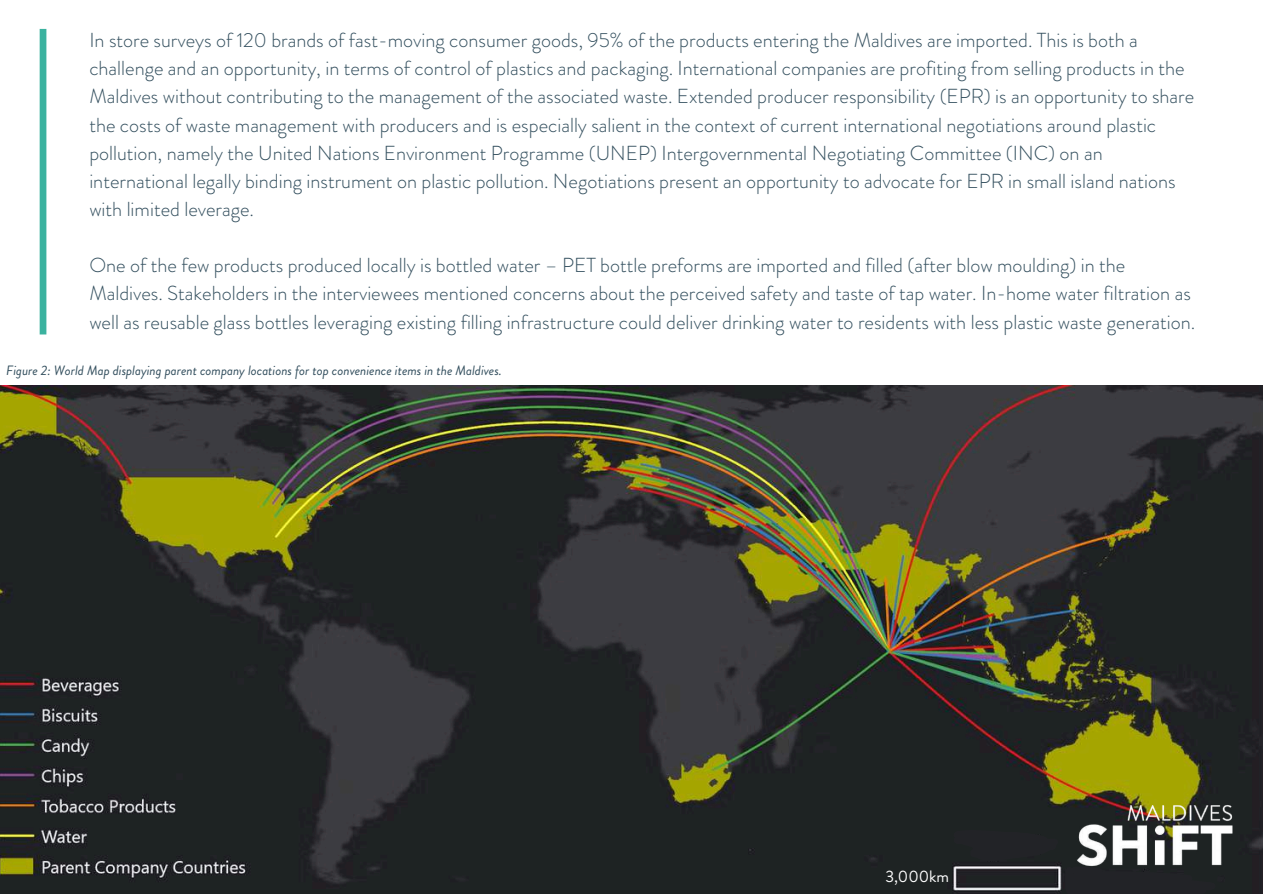
<style>
.page{position:relative;width:1263px;height:894px;background:#fff}
.page>*{position:absolute;margin:0;border:0;box-sizing:border-box;transform-origin:0 0}
.t1{font:300 20.25px/28.2px "Brandon Grotesque";color:#334f5e}
.t2{font:16.5px "Brandon Grotesque";color:#fff}
.t3{font:italic 13.5px "Brandon Grotesque";color:#334f5e}
</style>
<div class="page">
<img style="left:0;top:385px;width:1263px;height:508px">
<div style="left:40px;top:29px;width:6px;height:305px;background:#3bb29f"></div>
<img style="left:1071px;top:804px;width:162px;height:61px">
<div style="left:954px;top:829px;width:104px;height:32px;background:#222327"></div>
<div style="left:1065px;top:866px;width:158px;height:27px;background:#222327"></div>
<p class="t1" style="left:89px;top:26px;width:1106px">In store surveys of 120 brands of fast-moving consumer goods, 95% of the products entering the Maldives are imported. This is both a challenge and an opportunity, in terms of control of plastics and packaging. International companies are profiting from selling products in the Maldives without contributing to the management of the associated waste. Extended producer responsibility (EPR) is an opportunity to share the costs of waste management with producers and is especially salient in the context of current international negotiations around plastic pollution, namely the United Nations Environment Programme (UNEP) Intergovernmental Negotiating Committee (INC) on an international legally binding instrument on plastic pollution. Negotiations present an opportunity to advocate for EPR in small island nations with limited leverage.</p>
<p class="t1" style="left:89px;top:251px;width:1108px">One of the few products produced locally is bottled water – PET bottle preforms are imported and filled (after blow moulding) in the<br>Maldives. Stakeholders in the interviewees mentioned concerns about the perceived safety and taste of tap water. In-home water filtration as well as reusable glass bottles leveraging existing filling infrastructure could deliver drinking water to residents with less plastic waste generation.</p>
<p class="t3" style="left:6px;top:360px;width:497px">Figure 2: World Map displaying parent company locations for top convenience items in the Maldives.</p>
<p class="t2" style="left:885px;top:864px;width:65px">3,000km</p>
</div>
